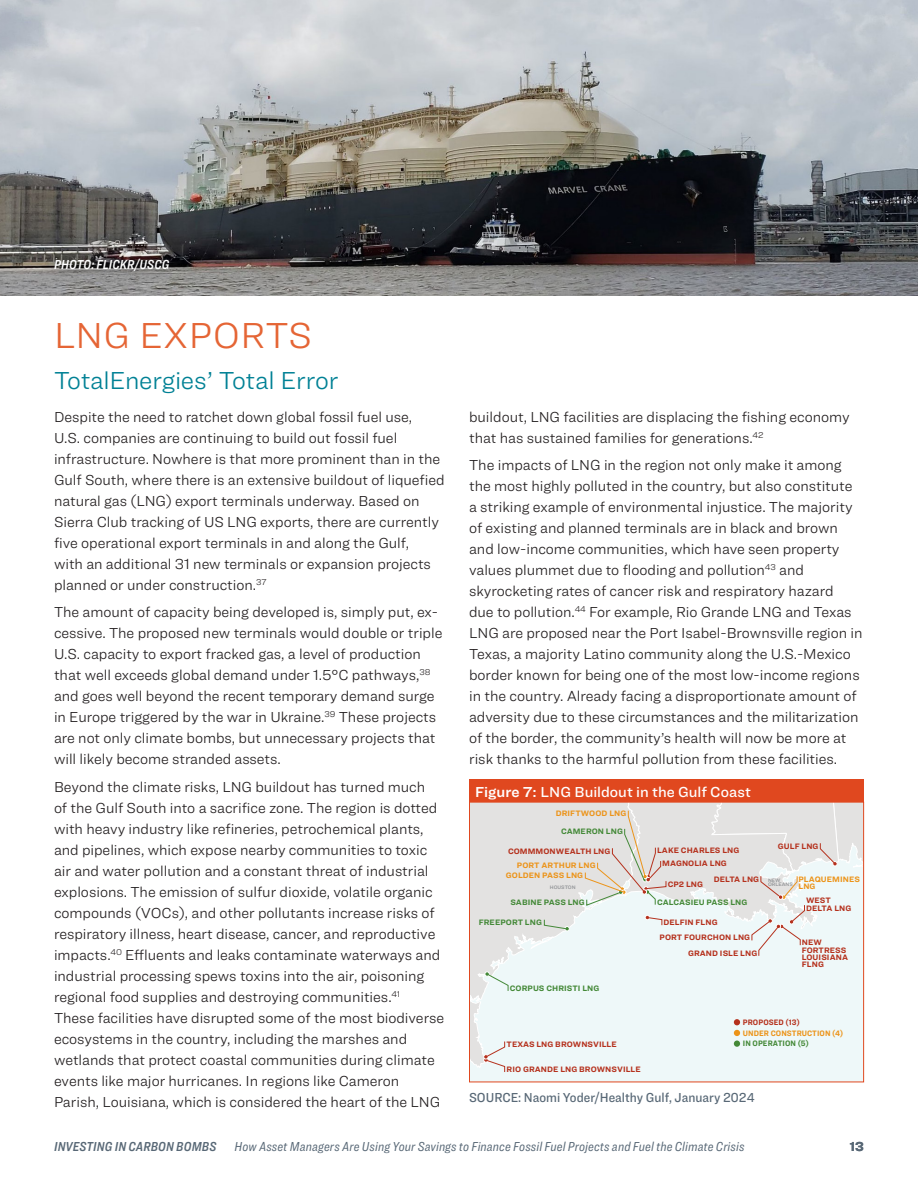
<style>
.page{position:relative;width:918px;height:1188px;background:#fff}
.page>*{position:absolute;margin:0;border:0;box-sizing:border-box;transform-origin:0 0}
.Section_Begin__no___TOC{font:300 37.5px "Ringside";letter-spacing:.01em;color:#e56535}
._2020_First_level__No___TOC__span{font:300 25.5px "Ringside";letter-spacing:-.01em;color:#008195}
._2020_Body{font:300 15px/21px "Ringside";letter-spacing:-.005em;color:#231f20}
._2020_Figure_head{font:500 15px "Ringside";letter-spacing:.005em;color:#fff}
.t1{font:italic 13.5px "Ringside Condensed";letter-spacing:.01em;color:#586876}
._2020_Photo_caption{font:500 13.5px "Ringside Narrow";color:#586876}
.t2{font:13.5px "Ringside Condensed Semi Ital";letter-spacing:.01em;color:#586876}
._2020_Body-2{font:13.5px "Ringside Condensed Semi Ital";letter-spacing:.005em;color:#fff}
.t3{font:700 13.5px "Ringside";color:#586876}
.t4{font:700 8.1px/7.4px "Ringside";letter-spacing:.01em;color:#b5311d}
.t5{font:700 8.1px "Ringside";letter-spacing:.01em;color:#448938}
.t6{font:700 8.1px/7.4px "Ringside";letter-spacing:.01em;color:#ec941a}
.t7{font:700 8.1px "Ringside Narrow";letter-spacing:.01em;color:#ec941a}
.t8{font:700 8.1px "Ringside Narrow";letter-spacing:.01em;color:#448938}
.t9{font:700 8.1px "Ringside Narrow";letter-spacing:.01em;color:#b5311d}
.t10{font:5.25px/4.5px "Ringside Regular Semi";color:#939598}
.s1{font-family:"Ringside Regular Semi";font-weight:400}
.s2{color:#ec941a}
</style>
<div class="page">
<div style="left:469px;top:779px;width:395px;height:27px;background:#e0481f"></div>
<div style="left:470px;top:802px;width:394px;height:280px;background:#eef8f9"></div>
<svg style="left:471px;top:804px;width:114px;height:264px"></svg>
<svg style="left:734px;top:1019px;width:6px;height:28px"></svg>
<svg style="left:485px;top:972px;width:23px;height:19px"></svg>
<svg style="left:544px;top:919px;width:26px;height:12px"></svg>
<svg style="left:585px;top:804px;width:277px;height:152px"></svg>
<svg style="left:483px;top:1041px;width:22px;height:31px"></svg>
<div style="left:469px;top:802px;width:395px;height:280px;border:1px solid #e0481f"></div>
<img style="left:0;top:0;width:918px;height:296px">
<div style="left:43px;top:248px;width:140px;height:35px;background:#231f20;opacity:.75"></div>
<p class="_2020_Body-2" style="left:54px;top:255px;width:117px">PHOTO: FLICKR/USCG</p>
<p class="Section_Begin__no___TOC" style="left:54px;top:309px;width:260px">LNG EXPORTS</p>
<p class="_2020_First_level__No___TOC__span" style="left:54px;top:362px;width:286px">TotalEnergies’ Total Error</p>
<p class="_2020_Body" style="left:54px;top:406px;width:392px">Despite the need to ratchet down global fossil fuel use,<br>U.S. companies are continuing to build out fossil fuel infrastructure. Nowhere is that more prominent than in the Gulf South, where there is an extensive buildout of liquefied natural gas (LNG) export terminals underway. Based on Sierra Club tracking of US LNG exports, there are currently five operational export terminals in and along the Gulf,<br>with an additional 31 new terminals or expansion projects planned or under construction.<sup>37</sup></p>
<p class="_2020_Body" style="left:54px;top:602px;width:390px">The amount of capacity being developed is, simply put, ex&shy;cessive. The proposed new terminals would double or triple U.S. capacity to export fracked gas, a level of production that well exceeds global demand under 1.5°C pathways,<sup>38 </sup>and goes well beyond the recent temporary demand surge in Europe triggered by the war in Ukraine.<sup>39</sup> These projects are not only climate bombs, but unnecessary projects that will likely become stranded assets.</p>
<p class="_2020_Body" style="left:54px;top:776px;width:392px">Beyond the climate risks, LNG buildout has turned much<br>of the Gulf South into a sacrifice zone. The region is dotted with heavy industry like refineries, petrochemical plants, and pipelines, which expose nearby communities to toxic air and water pollution and a constant threat of industrial explosions. The emission of sulfur dioxide, volatile organic compounds (VOCs), and other pollutants increase risks of respiratory illness, heart disease, cancer, and reproductive impacts.<sup>40</sup> Effluents and leaks contaminate waterways and industrial processing spews toxins into the air, poisoning regional food supplies and destroying communities.<sup>41<br></sup>These facilities have disrupted some of the most biodiverse ecosystems in the country, including the marshes and wetlands that protect coastal communities during climate events like major hurricanes. In regions like Cameron Parish, Louisiana, which is considered the heart of the LNG</p>
<p class="_2020_Body" style="left:469px;top:406px;width:382px">buildout, LNG facilities are displacing the fishing economy that has sustained families for generations.<sup>42</sup></p>
<p class="_2020_Body" style="left:469px;top:455px;width:395px">The impacts of LNG in the region not only make it among the most highly polluted in the country, but also constitute a striking example of environmental injustice. The majority of existing and planned terminals are in black and brown and low-income communities, which have seen property values plummet due to flooding and pollution<sup>43</sup> and skyrocketing rates of cancer risk and respiratory hazard<br>due to pollution.<sup>44</sup> For example, Rio Grande LNG and Texas LNG are proposed near the Port Isabel-Brownsville region in Texas, a majority Latino community along the U.S.-Mexico border known for being one of the most low-income regions in the country. Already facing a disproportionate amount of adversity due to these circumstances and the militarization of the border, the community’s health will now be more at risk thanks to the harmful pollution from these facilities.</p>
<p class="_2020_Figure_head" style="left:475px;top:781px;width:278px"><span class="s1">Figure 7:</span> LNG Buildout in the Gulf Coast</p>
<p class="t6" style="left:556px;top:809px;width:72px">DRIFTWOOD LNG</p>
<p class="t4" style="left:662px;top:843px;width:79px;line-height:13.4px;text-indent:-5px">LAKE CHARLES LNG<br>MAGNOLIA LNG</p>
<p class="t4" style="left:668px;top:880px;width:37px">CP2 LNG</p>
<p class="t5" style="left:657px;top:896px;width:92px">CALCASIEU PASS LNG</p>
<p class="t4" style="left:660px;top:933px;width:92px">PORT FOURCHON LNG</p>
<p class="t5" style="left:561px;top:826px;width:63px">CAMERON LNG</p>
<p class="t4" style="left:517px;top:843px;width:95px;line-height:14.5px;text-indent:-9px">COMMMONWEALTH LNG<br><span class="s2">PORT ARTHUR LNG</span></p>
<p class="t6" style="left:506px;top:871px;width:79px">GOLDEN PASS LNG</p>
<p class="t5" style="left:510px;top:896px;width:76px">SABINE PASS LNG</p>
<p class="t5" style="left:479px;top:916px;width:65px">FREEPORT LNG</p>
<p class="t4" style="left:778px;top:842px;width:42px">GULF LNG</p>
<p class="t6" style="left:799px;top:875px;width:63px">PLAQUEMINES<br>LNG</p>
<p class="t4" style="left:714px;top:875px;width:47px">DELTA LNG</p>
<p class="t10" style="left:768px;top:878px;width:26px">NEW<br>ORLEANS</p>
<p class="t10" style="left:550px;top:885px;width:27px">HOUSTON</p>
<p class="t4" style="left:806px;top:897px;width:47px">WEST<br>DELTA LNG</p>
<p class="t4" style="left:663px;top:918px;width:56px">DELFIN FLNG</p>
<p class="t4" style="left:802px;top:939px;width:48px">NEW<br>FORTRESS<br>LOUISIANA<br>FLNG</p>
<p class="t4" style="left:688px;top:949px;width:71px">GRAND ISLE LNG</p>
<p class="t5" style="left:510px;top:982px;width:91px">CORPUS CHRISTI LNG</p>
<p class="t4" style="left:507px;top:1040px;width:112px">TEXAS LNG BROWNSVILLE</p>
<p class="t4" style="left:507px;top:1065px;width:136px">RIO GRANDE LNG BROWNSVILLE</p>
<p class="t9" style="left:743px;top:1016px;width:58px">PROPOSED (13)</p>
<p class="t8" style="left:743px;top:1038px;width:67px">IN OPERATION (5)</p>
<p class="t7" style="left:743px;top:1027px;width:102px">UNDER CONSTRUCTION (4)</p>
<p class="_2020_Photo_caption" style="left:469px;top:1088px;width:287px">SOURCE: Naomi Yoder/Healthy Gulf, January 2024</p>
<p class="t2" style="left:54px;top:1137px;width:164px">INVESTING IN CARBON BOMBS</p>
<p class="t1" style="left:234px;top:1137px;width:511px">How Asset Managers Are Using Your Savings to Finance Fossil Fuel Projects and Fuel the Climate Crisis</p>
<p class="t3" style="left:850px;top:1136px;width:16px">13</p>
</div>
